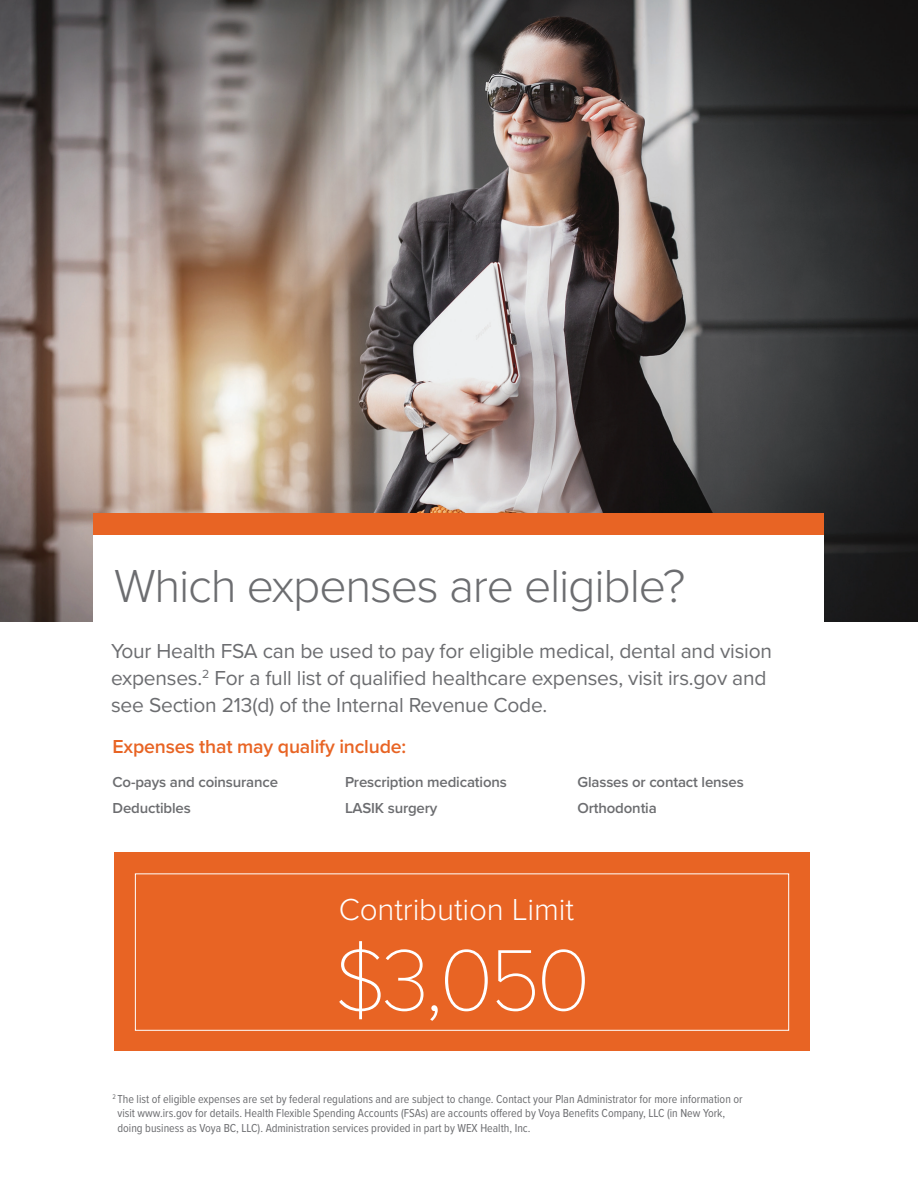
<style>
.page{position:relative;width:918px;height:1188px;background:#fff}
.page>*{position:absolute;margin:0;border:0;box-sizing:border-box;transform-origin:0 0}
.t1{font:100 90px "Proxima Nova T";color:#fff}
.t2{font:300 48px "Proxima Nova";letter-spacing:-.025em;color:#6c6d70}
.t3{font:300 31.5px "Proxima Nova";letter-spacing:-.005em;color:#fff}
.t4{font:21px/27px "Proxima Nova";letter-spacing:-.01em;color:#6c6d70}
.t5{font:600 19.5px "Proxima Nova";letter-spacing:-.01em;color:#e86424}
.t6{font:600 15px "Proxima Nova";letter-spacing:-.01em;color:#6c6d70}
.t7{font:12px/14.4px "Proxima Nova Cond";color:#6c6d70}
</style>
<div class="page">
<img style="left:0;top:0;width:918px;height:621px">
<div style="left:94px;top:535px;width:730px;height:95px;background:#fff"></div>
<div style="left:94px;top:514px;width:730px;height:21px;background:#e86424"></div>
<div style="left:114px;top:852px;width:696px;height:199px;background:#e86424"></div>
<div style="left:135px;top:873px;width:654px;height:158px;border:1px solid #fff"></div>
<p class="t2" style="left:114px;top:550px;width:573px">Which expenses are eligible?</p>
<p class="t4" style="left:111px;top:637px;width:663px">Your Health FSA can be used to pay for eligible medical, dental and vision expenses.<sup>2</sup> For a full list of qualified healthcare expenses, visit irs.gov and see Section 213(d) of the Internal Revenue Code.</p>
<p class="t5" style="left:113px;top:732px;width:295px">Expenses that may qualify include:</p>
<p class="t6" style="left:113px;top:771px;width:167px">Co-pays and coinsurance</p>
<p class="t6" style="left:113px;top:797px;width:80px">Deductibles</p>
<p class="t6" style="left:345px;top:771px;width:163px">Prescription medications</p>
<p class="t6" style="left:345px;top:797px;width:94px">LASIK surgery</p>
<p class="t6" style="left:577px;top:771px;width:168px">Glasses or contact lenses</p>
<p class="t6" style="left:577px;top:797px;width:81px">Orthodontia</p>
<p class="t3" style="left:339px;top:886px;width:237px">Contribution Limit</p>
<p class="t1" style="left:334px;top:913px;width:258px">$3,050</p>
<p class="t7" style="left:117px;top:1091px;width:627px;text-indent:-5px"><sup>2</sup> The list of eligible expenses are set by federal regulations and are subject to change. Contact your Plan Administrator for more information or visit www.irs.gov for details. Health Flexible Spending Accounts (FSAs) are accounts offered by Voya Benefits Company, LLC (in New York, doing business as Voya BC, LLC). Administration services provided in part by WEX Health, Inc.</p>
</div>
